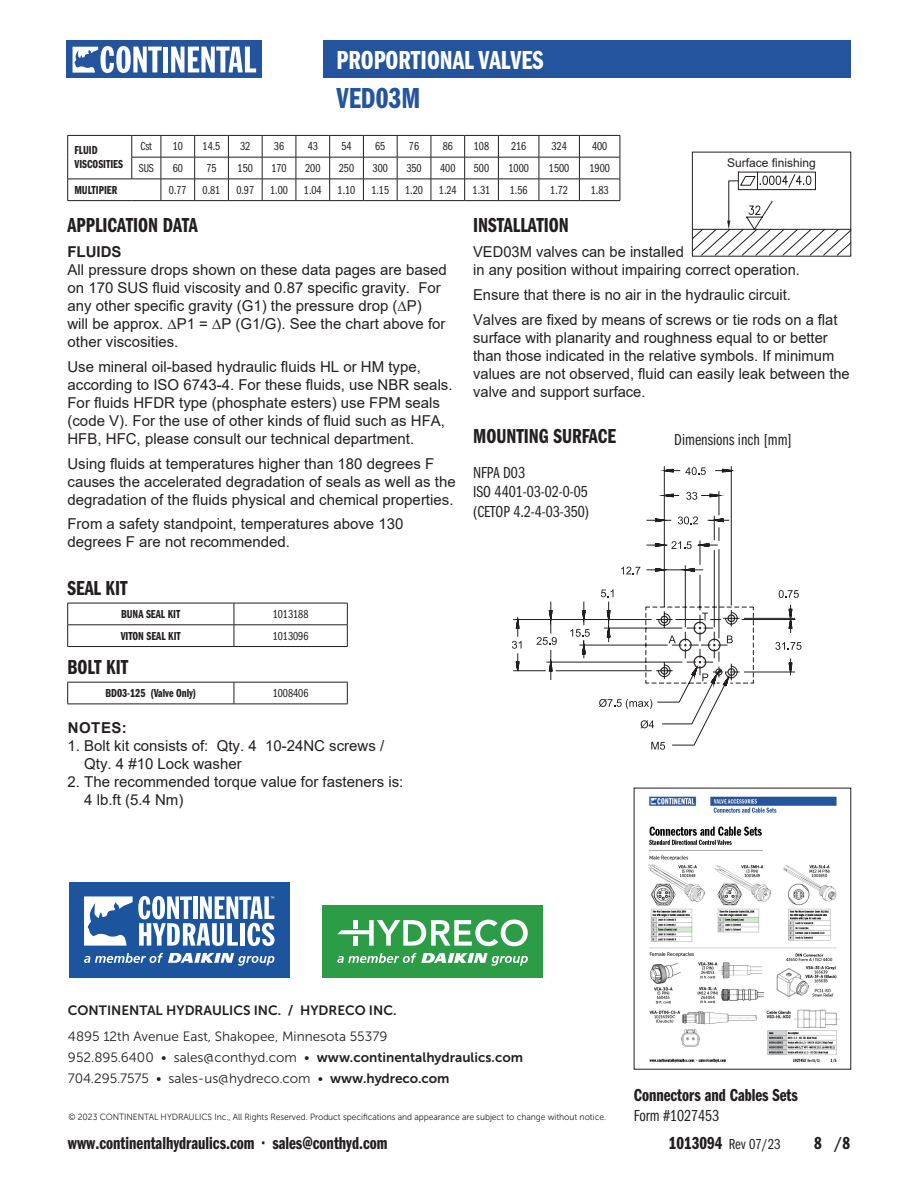
<style>
.page{position:relative;width:918px;height:1188px;background:#fff}
.page>*{position:absolute;margin:0;border:0;box-sizing:border-box;transform-origin:0 0}
.t1{font:30px "ITC Franklin Gothic Std Dm Cp";color:#24549d}
.t2{font:27px "ITC Franklin Gothic Std Dm Cp";color:#fff}
.CH_16_Body_Head{font:21px "ITC Franklin Gothic Std Dm Cp";color:#231f20}
.t3{font:18px "ITC Franklin Gothic Std Dm Cp";color:#231f20}
.CH_11_Body{font:16.5px "ITC Franklin Gothic Std Bk Cp";color:#231f20}
.t4{font:15px/18px "Arial";color:#231f20}
.t5{font:15px "ITC Franklin Gothic Std Bk Cp";color:#231f20}
.t6{font:700 15px "Arial";letter-spacing:.035em;color:#231f20}
.t7{font:13.5px "Museo Sans 300";color:#231f20}
.t8{font:13.5px "Museo Sans 700";color:#231f20}
.t9{font:12px "ITC Franklin Gothic Std Bk Cp";color:#231f20}
.t10{font:12px "ITC Franklin Gothic Std Dm Cp";color:#231f20}
.CH_16_Body_Head-2{font:12px "Arial";color:#231f20}
.t11{font:9px "Museo Sans 300";letter-spacing:-.005em;color:#231f20;scale:.95 1}
.s1{font-weight:700}
.s2{font-family:"Museo Sans 700"}
.s3{font-family:"ITC Franklin Gothic Std Dm Cp";font-size:18px}
</style>
<div class="page">
<div style="left:323px;top:40px;width:527px;height:38px;background:#24549d"></div>
<div style="left:67px;top:41px;width:195px;height:37px;background:#24549d"></div>
<div style="left:163px;top:47px;width:5px;height:25px;background:#fff"></div>
<svg style="left:171px;top:47px;width:85px;height:25px"></svg>
<svg style="left:73px;top:46px;width:89px;height:27px"></svg>
<hr style="left:68px;top:135px;width:64px;height:1px;background:#231f20">
<hr style="left:68px;top:179px;width:64px;height:1px;background:#231f20">
<svg style="left:67px;top:136px;width:1px;height:64px"></svg>
<hr style="left:68px;top:200px;width:64px;height:1px;background:#231f20">
<svg style="left:132px;top:135px;width:489px;height:66px"></svg>
<hr style="left:161px;top:200px;width:34px;height:1px;background:#231f20">
<hr style="left:195px;top:200px;width:33px;height:1px;background:#231f20">
<hr style="left:228px;top:200px;width:34px;height:1px;background:#231f20">
<hr style="left:262px;top:200px;width:34px;height:1px;background:#231f20">
<hr style="left:296px;top:200px;width:34px;height:1px;background:#231f20">
<hr style="left:330px;top:200px;width:33px;height:1px;background:#231f20">
<hr style="left:363px;top:200px;width:34px;height:1px;background:#231f20">
<hr style="left:397px;top:200px;width:34px;height:1px;background:#231f20">
<hr style="left:431px;top:200px;width:34px;height:1px;background:#231f20">
<hr style="left:465px;top:200px;width:33px;height:1px;background:#231f20">
<hr style="left:498px;top:200px;width:41px;height:1px;background:#231f20">
<hr style="left:539px;top:200px;width:40px;height:1px;background:#231f20">
<hr style="left:579px;top:200px;width:41px;height:1px;background:#231f20">
<svg style="left:513px;top:466px;width:241px;height:284px"></svg>
<svg style="left:657px;top:492px;width:145px;height:189px"></svg>
<hr style="left:68px;top:603px;width:166px;height:1px;background:#231f20">
<hr style="left:68px;top:625px;width:166px;height:1px;background:#231f20">
<svg style="left:67px;top:603px;width:1px;height:43px"></svg>
<svg style="left:234px;top:603px;width:114px;height:43px"></svg>
<hr style="left:68px;top:646px;width:166px;height:1px;background:#231f20">
<hr style="left:234px;top:646px;width:114px;height:1px;background:#231f20">
<svg style="left:347px;top:683px;width:1px;height:21px"></svg>
<hr style="left:68px;top:682px;width:166px;height:1px;background:#231f20">
<svg style="left:67px;top:682px;width:1px;height:22px"></svg>
<hr style="left:234px;top:682px;width:114px;height:1px;background:#231f20">
<svg style="left:234px;top:682px;width:1px;height:22px"></svg>
<hr style="left:68px;top:704px;width:166px;height:1px;background:#231f20">
<hr style="left:234px;top:704px;width:114px;height:1px;background:#231f20">
<div style="left:323px;top:905px;width:220px;height:73px;background:#2c9c47"></div>
<svg style="left:337px;top:953px;width:191px;height:13px"></svg>
<svg style="left:337px;top:920px;width:191px;height:26px"></svg>
<div style="left:69px;top:882px;width:220px;height:96px;background:#1c559e"></div>
<svg style="left:84px;top:953px;width:190px;height:13px"></svg>
<svg style="left:84px;top:896px;width:191px;height:50px"></svg>
<img style="left:648px;top:796px;width:192px;height:267px">
<svg style="left:692px;top:172px;width:160px;height:84px"></svg>
<h2 class="t2" style="left:336px;top:45px;width:209px">PROPORTIONAL VALVES</h2>
<p class="t10" style="left:74px;top:144px;width:25px">FLUID</p>
<p class="t10" style="left:74px;top:158px;width:50px">VISCOSITIES</p>
<h1 class="t1" style="left:336px;top:81px;width:85px">VED03M</h1>
<p class="t9" style="left:141px;top:140px;width:13px">Cst</p>
<p class="t9" style="left:173px;top:140px;width:12px">10</p>
<p class="t9" style="left:203px;top:140px;width:19px">14.5</p>
<p class="t9" style="left:240px;top:140px;width:12px">32</p>
<p class="t9" style="left:274px;top:140px;width:12px">36</p>
<p class="t9" style="left:308px;top:140px;width:12px">43</p>
<p class="t9" style="left:341px;top:140px;width:12px">54</p>
<p class="t9" style="left:375px;top:140px;width:12px">65</p>
<p class="t9" style="left:409px;top:140px;width:12px">76</p>
<p class="t9" style="left:443px;top:140px;width:12px">86</p>
<p class="t9" style="left:474px;top:140px;width:17px">108</p>
<p class="t9" style="left:511px;top:140px;width:17px">216</p>
<p class="t9" style="left:552px;top:140px;width:17px">324</p>
<p class="t9" style="left:592px;top:140px;width:17px">400</p>
<p class="t9" style="left:139px;top:162px;width:17px">SUS</p>
<p class="t9" style="left:173px;top:162px;width:12px">60</p>
<p class="t9" style="left:206px;top:162px;width:12px">75</p>
<p class="t9" style="left:238px;top:162px;width:17px">150</p>
<p class="t9" style="left:271px;top:162px;width:17px">170</p>
<p class="t9" style="left:305px;top:162px;width:17px">200</p>
<p class="t9" style="left:339px;top:162px;width:17px">250</p>
<p class="t9" style="left:373px;top:162px;width:17px">300</p>
<p class="t9" style="left:406px;top:162px;width:17px">350</p>
<p class="t9" style="left:440px;top:162px;width:17px">400</p>
<p class="t9" style="left:474px;top:162px;width:17px">500</p>
<p class="t9" style="left:508px;top:162px;width:22px">1000</p>
<p class="t9" style="left:549px;top:162px;width:22px">1500</p>
<p class="t9" style="left:589px;top:162px;width:22px">1900</p>
<p class="t10" style="left:74px;top:183px;width:44px">MULTIPIER</p>
<p class="t9" style="left:169px;top:183px;width:19px">0.77</p>
<p class="t9" style="left:203px;top:183px;width:19px">0.81</p>
<p class="t9" style="left:236px;top:183px;width:19px">0.97</p>
<p class="t9" style="left:270px;top:183px;width:19px">1.00</p>
<p class="t9" style="left:304px;top:183px;width:19px">1.04</p>
<p class="t9" style="left:338px;top:183px;width:19px">1.10</p>
<p class="t9" style="left:371px;top:183px;width:19px">1.15</p>
<p class="t9" style="left:405px;top:183px;width:19px">1.20</p>
<p class="t9" style="left:439px;top:183px;width:19px">1.24</p>
<p class="t9" style="left:473px;top:183px;width:19px">1.31</p>
<p class="t9" style="left:510px;top:183px;width:19px">1.56</p>
<p class="t9" style="left:550px;top:183px;width:19px">1.72</p>
<p class="t9" style="left:591px;top:183px;width:19px">1.83</p>
<p class="CH_16_Body_Head-2" style="left:727px;top:155px;width:90px">Surface finishing</p>
<p class="CH_16_Body_Head" style="left:68px;top:214px;width:132px">APPLICATION DATA</p>
<p class="t4" style="left:68px;top:243px;width:381px"><span class="s1">FLUIDS<br></span>All pressure drops shown on these data pages are based on 170 SUS fluid viscosity and 0.87 specific gravity. For any other specific gravity (G1) the pressure drop (∆P)<br>will be approx. ∆P1 = ∆P (G1/G). See the chart above for other viscosities.</p>
<p class="t4" style="left:68px;top:358px;width:387px">Use mineral oil-based hydraulic fluids HL or HM type, according to ISO 6743-4. For these fluids, use NBR seals.<br>For fluids HFDR type (phosphate esters) use FPM seals (code V). For the use of other kinds of fluid such as HFA, HFB, HFC, please consult our technical department.</p>
<p class="t4" style="left:68px;top:454px;width:390px">Using fluids at temperatures higher than 180 degrees F causes the accelerated degradation of seals as well as the degradation of the fluids physical and chemical properties.</p>
<p class="t4" style="left:68px;top:515px;width:337px">From a safety standpoint, temperatures above 130 degrees F are not recommended.</p>
<p class="CH_16_Body_Head" style="left:68px;top:576px;width:62px">SEAL KIT</p>
<p class="t10" style="left:121px;top:607px;width:61px">BUNA SEAL KIT</p>
<p class="t9" style="left:273px;top:608px;width:37px">1013188</p>
<p class="t10" style="left:121px;top:629px;width:62px">VITON SEAL KIT</p>
<p class="t9" style="left:273px;top:629px;width:37px">1013096</p>
<p class="CH_16_Body_Head" style="left:68px;top:655px;width:62px">BOLT KIT</p>
<p class="t10" style="left:105px;top:687px;width:92px">BD03-125 (Valve Only)</p>
<p class="t9" style="left:273px;top:687px;width:37px">1008406</p>
<p class="t6" style="left:68px;top:717px;width:61px">NOTES:</p>
<p class="t4" style="left:84px;top:737px;width:302px;text-indent:-17px">1. Bolt kit consists of: Qty. 4 10-24NC screws /<br>Qty. 4 #10 Lock washer</p>
<p class="t4" style="left:84px;top:773px;width:321px;text-indent:-17px">2. The recommended torque value for fasteners is:<br>4 lb.ft (5.4 Nm)</p>
<p class="CH_16_Body_Head" style="left:473px;top:214px;width:97px">INSTALLATION</p>
<p class="t4" style="left:473px;top:243px;width:328px">VED03M valves can be installed<br>in any position without impairing correct operation.</p>
<p class="t4" style="left:473px;top:286px;width:319px">Ensure that there is no air in the hydraulic circuit.</p>
<p class="t4" style="left:473px;top:310px;width:378px">Valves are fixed by means of screws or tie rods on a flat surface with planarity and roughness equal to or better than those indicated in the relative symbols. If minimum values are not observed, fluid can easily leak between the valve and support surface.</p>
<p class="CH_16_Body_Head" style="left:473px;top:425px;width:144px">MOUNTING SURFACE</p>
<p class="CH_11_Body" style="left:473px;top:463px;width:53px">NFPA D03</p>
<p class="CH_11_Body" style="left:473px;top:483px;width:116px">ISO 4401-03-02-0-05</p>
<p class="CH_11_Body" style="left:473px;top:503px;width:117px">(CETOP 4.2-4-03-350)</p>
<p class="CH_11_Body" style="left:674px;top:431px;width:119px">Dimensions inch [mm]</p>
<p class="t8" style="left:68px;top:1003px;width:330px">CONTINENTAL HYDRAULICS INC. / HYDRECO INC.</p>
<p class="t7" style="left:68px;top:1029px;width:321px">4895 12th Avenue East, Shakopee, Minnesota 55379</p>
<p class="t7" style="left:68px;top:1050px;width:457px">952.895.6400 • sales@conthyd.com • <span class="s2">www.continentalhydraulics.com</span></p>
<p class="t7" style="left:68px;top:1071px;width:383px">704.295.7575 • sales-us@hydreco.com • <span class="s2">www.hydreco.com</span></p>
<p class="t11" style="left:69px;top:1112px;width:567px">© 2023 CONTINENTAL HYDRAULICS Inc., All Rights Reserved. Product specifications and appearance are subject to change without notice.</p>
<p class="t3" style="left:634px;top:1086px;width:166px">Connectors and Cables Sets</p>
<p class="CH_11_Body" style="left:634px;top:1106px;width:87px">Form #1027453</p>
<p class="t3" style="left:68px;top:1133px;width:321px">www.continentalhydraulics.com • sales@conthyd.com</p>
<p class="t3" style="left:814px;top:1133px;width:37px">8 /8</p>
<p class="t5" style="left:669px;top:1136px;width:113px"><span class="s3">1013094</span> Rev 07/23</p>
</div>
